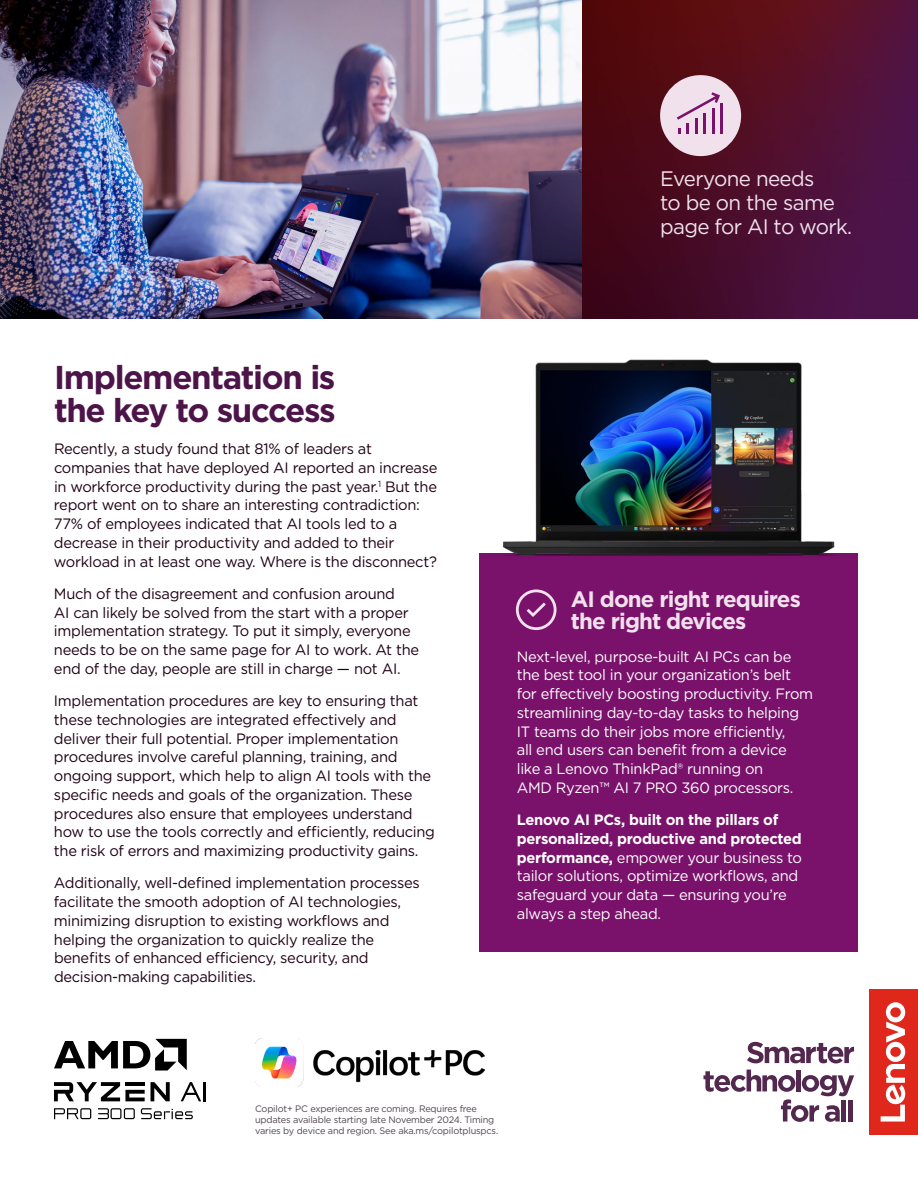
<style>
.page{position:relative;width:918px;height:1188px;background:#fff}
.page>*{position:absolute;margin:0;border:0;box-sizing:border-box;transform-origin:0 0}
.t1{font:700 33px/33px "Gotham";letter-spacing:-.04em;color:#4d144a}
.t2{font:700 22.35px/22.4px "Gotham";letter-spacing:-.04em;color:#f1e1ed}
.t3{font:21px/24px "Gotham";letter-spacing:-.03em;color:#f1e1ed}
.t4{font:15px/18.8px "Gotham";letter-spacing:-.02em;color:#1e0013}
.t5{font:15px/18.8px "Gotham";letter-spacing:-.02em;color:#fff}
.t6{font:9.3px/10.8px "Gotham";letter-spacing:-.02em;color:#4e444e}
.s1{font-weight:700}
</style>
<div class="page">
<img style="left:0;top:0;width:918px;height:319px">
<svg style="left:747px;top:1042px;width:107px;height:21px"></svg>
<svg style="left:704px;top:1070px;width:150px;height:52px"></svg>
<hr style="left:842px;top:1100px;width:4px;height:22px;background:#53284f">
<div style="left:848px;top:1100px;width:5px;height:22px;background:#53284f"></div>
<div style="left:870px;top:989px;width:48px;height:146px;background:#df271c"></div>
<svg style="left:881px;top:1002px;width:24px;height:120px"></svg>
<div style="left:479px;top:553px;width:379px;height:398px;background:#7a126b"></div>
<img style="left:503px;top:359px;width:334px;height:197px">
<svg style="left:516px;top:589px;width:41px;height:41px"></svg>
<div style="left:660px;top:75px;width:81px;height:81px;background:#f1e1ed;border-radius:50%"></div>
<hr style="left:720px;top:103px;width:2px;height:31px;background:#7a126b">
<svg style="left:677px;top:92px;width:43px;height:42px"></svg>
<svg style="left:54px;top:1108px;width:37px;height:11px"></svg>
<svg style="left:141px;top:1108px;width:52px;height:11px"></svg>
<svg style="left:98px;top:1108px;width:37px;height:11px"></svg>
<svg style="left:54px;top:1039px;width:133px;height:32px"></svg>
<svg style="left:54px;top:1082px;width:91px;height:19px"></svg>
<svg style="left:151px;top:1082px;width:19px;height:19px"></svg>
<svg style="left:181px;top:1082px;width:25px;height:19px"></svg>
<img style="left:255px;top:1039px;width:229px;height:48px">
<h3 class="t3" style="left:660px;top:166px;width:194px">Everyone needs<br>to be on the same page for AI to work.</h3>
<h1 class="t1" style="left:54px;top:361px;width:283px">Implementation is the key to success</h1>
<p class="t4" style="left:54px;top:439px;width:385px">Recently, a study found that 81% of leaders at companies that have deployed AI reported an increase in workforce productivity during the past year.<sup>1</sup> But the report went on to share an interesting contradiction:<br>77% of employees indicated that AI tools led to a decrease in their productivity and added to their workload in at least one way. Where is the disconnect?</p>
<p class="t4" style="left:54px;top:584px;width:367px">Much of the disagreement and confusion around<br>AI can likely be solved from the start with a proper implementation strategy. To put it simply, everyone needs to be on the same page for AI to work. At the end of the day, people are still in charge — not AI.</p>
<p class="t4" style="left:54px;top:691px;width:383px">Implementation procedures are key to ensuring that these technologies are integrated effectively and deliver their full potential. Proper implementation procedures involve careful planning, training, and ongoing support, which help to align AI tools with the specific needs and goals of the organization. These procedures also ensure that employees understand how to use the tools correctly and efficiently, reducing the risk of errors and maximizing productivity gains.</p>
<p class="t4" style="left:54px;top:873px;width:367px">Additionally, well-defined implementation processes facilitate the smooth adoption of AI technologies, minimizing disruption to existing workflows and helping the organization to quickly realize the benefits of enhanced efficiency, security, and decision-making capabilities.</p>
<h2 class="t2" style="left:571px;top:588px;width:232px">AI done right requires the right devices</h2>
<p class="t5" style="left:517px;top:647px;width:298px">Next-level, purpose-built AI PCs can be the best tool in your organization’s belt for effectively boosting productivity. From streamlining day-to-day tasks to helping IT teams do their jobs more efficiently,<br>all end users can benefit from a device like a Lenovo ThinkPad® running on<br>AMD Ryzen™ AI 7 PRO 360 processors.</p>
<p class="t5" style="left:517px;top:810px;width:287px"><span class="s1">Lenovo AI PCs, built on the pillars of personalized, productive and protected performance,</span> empower your business to tailor solutions, optimize workflows, and safeguard your data — ensuring you’re always a step ahead.</p>
<p class="t6" style="left:255px;top:1104px;width:245px">Copilot+ PC experiences are coming. Requires free updates available starting late November 2024. Timing varies by device and region. See aka.ms/copilotpluspcs.</p>
</div>
